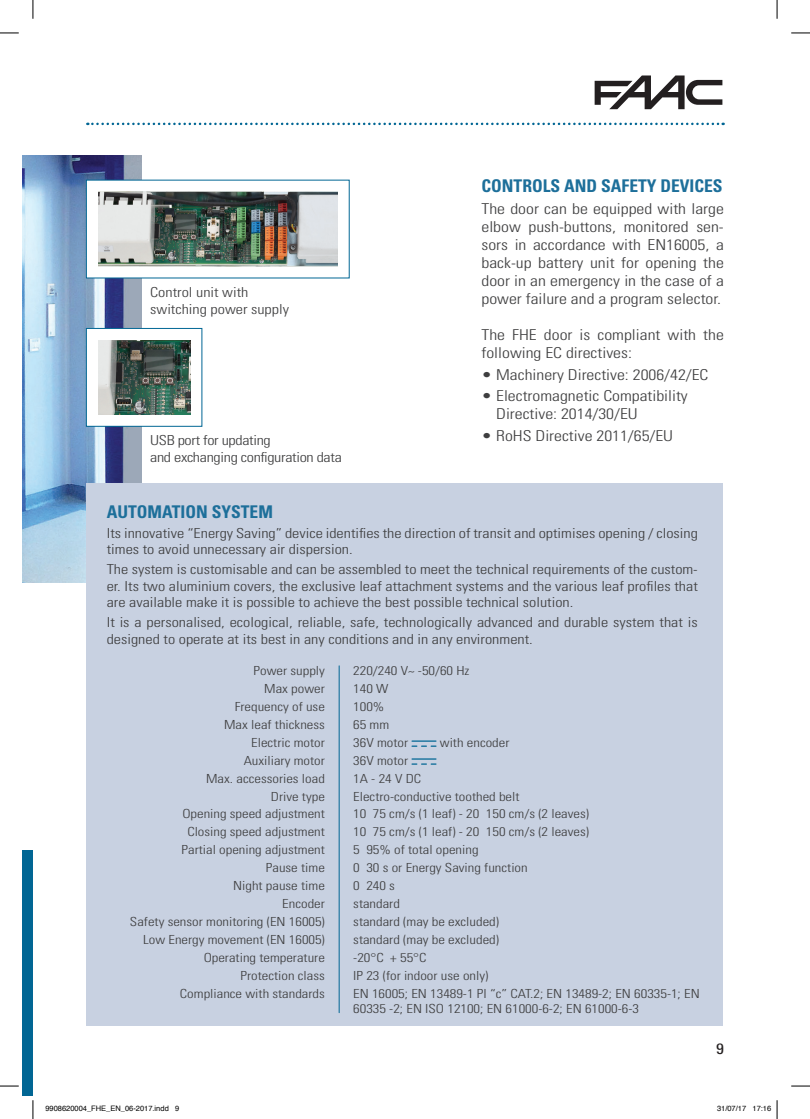
<style>
.page{position:relative;width:810px;height:1119px;background:#fff}
.page>*{position:absolute;margin:0;border:0;box-sizing:border-box;transform-origin:0 0}
.t1{font:700 condensed 17.5px "Univers LT Std";color:#1d6f9a}
.t2{font:300 condensed 15px/18px "Univers LT Std";color:#3e3e3f;scale:1.18 1}
.t3{font:condensed 15px "Univers LT Std";color:#231f20;scale:1.18 1}
.t4{font:300 condensed 13.75px/16.5px "Univers LT Std";color:#3e3e3f;scale:1.18 1}
.t5{font:300 condensed 13.75px/16.5px "Univers LT Std";letter-spacing:-.02em;color:#3e3e3f;scale:1.18 1}
.t6{font:300 condensed 12.5px/15px "Univers LT Std";color:#3e3e3f;scale:1.18 1}
.t7{font:7.5px "Helvetica";color:#000}
</style>
<div class="page">
<img style="left:22px;top:155px;width:119px;height:427px">
<div style="left:86px;top:483px;width:636px;height:542px;background:#c8d1e1"></div>
<div style="left:22px;top:850px;width:11px;height:245px;background:#016694"></div>
<svg style="left:412px;top:740px;width:24px;height:6px"></svg>
<svg style="left:412px;top:758px;width:24px;height:6px"></svg>
<hr style="left:339px;top:665px;width:1px;height:347px;background:#016694">
<svg style="left:87px;top:123px;width:637px;height:2px"></svg>
<div style="left:86px;top:180px;width:263px;height:98px;background:#fff"></div>
<img style="left:98px;top:192px;width:240px;height:74px">
<div style="left:86px;top:328px;width:116px;height:98px;background:#fff"></div>
<img style="left:98px;top:340px;width:92px;height:74px">
<div style="left:86px;top:328px;width:116px;height:98px;border:1px solid #016694"></div>
<svg style="left:595px;top:75px;width:127px;height:34px"></svg>
<svg style="left:0;top:32px;width:19px;height:2px"></svg>
<svg style="left:791px;top:32px;width:19px;height:2px"></svg>
<svg style="left:0;top:1085px;width:19px;height:1px"></svg>
<svg style="left:791px;top:1085px;width:19px;height:1px"></svg>
<svg style="left:32px;top:0;width:2px;height:19px"></svg>
<svg style="left:32px;top:1100px;width:2px;height:18px"></svg>
<svg style="left:776px;top:0;width:2px;height:19px"></svg>
<svg style="left:776px;top:1100px;width:2px;height:18px"></svg>
<p class="t4" style="left:150px;top:284px;width:119px">Control unit with switching power supply</p>
<p class="t5" style="left:150px;top:432px;width:164px">USB port for updating<br>and exchanging configuration data</p>
<h1 class="t1" style="left:482px;top:175px;width:243px">CONTROLS AND SAFETY DEVICES</h1>
<p class="t2" style="left:482px;top:200px;width:207px;text-align:justify">The door can be equipped with large elbow push-buttons, monitored sen&shy;sors in accordance with EN16005, a back-up battery unit for opening the door in an emergency in the case of a power failure and a program selector.</p>
<p class="t2" style="left:482px;top:326px;width:207px">The FHE door is compliant with the following EC directives:</p>
<p class="t2" style="left:482px;top:365px;width:194px">• Machinery Directive: 2006/42/EC</p>
<p class="t2" style="left:496px;top:387px;width:164px;text-indent:-15px">• Electromagnetic Compatibility<br>Directive: 2014/30/EU</p>
<p class="t2" style="left:482px;top:426px;width:164px">• RoHS Directive 2011/65/EU</p>
<h1 class="t1" style="left:107px;top:500px;width:168px">AUTOMATION SYSTEM</h1>
<p class="t4" style="left:107px;top:524px;width:502px">Its innovative “Energy Saving” device identifies the direction of transit and optimises opening / closing times to avoid unnecessary air dispersion.</p>
<p class="t4" style="left:107px;top:561px;width:502px;text-align:justify">The system is customisable and can be assembled to meet the technical requirements of the custom&shy;er. Its two aluminium covers, the exclusive leaf attachment systems and the various leaf profiles that are available make it is possible to achieve the best possible technical solution.</p>
<p class="t4" style="left:107px;top:614px;width:502px">It is a personalised, ecological, reliable, safe, technologically advanced and durable system that is designed to operate at its best in any conditions and in any environment.</p>
<p class="t6" style="left:254px;top:663px;width:62px">Power supply</p>
<p class="t6" style="left:353px;top:663px;width:100px">220/240 V~ -50/60 Hz</p>
<p class="t6" style="left:264px;top:681px;width:53px">Max power</p>
<p class="t6" style="left:353px;top:681px;width:31px">140 W</p>
<p class="t6" style="left:235px;top:699px;width:78px">Frequency of use</p>
<p class="t6" style="left:353px;top:699px;width:28px">100%</p>
<p class="t6" style="left:224px;top:716px;width:87px">Max leaf thickness</p>
<p class="t6" style="left:353px;top:716px;width:32px">65 mm</p>
<p class="t6" style="left:251px;top:734px;width:64px">Electric motor</p>
<p class="t6" style="left:353px;top:734px;width:48px">36V motor</p>
<p class="t6" style="left:440px;top:734px;width:61px">with encoder</p>
<p class="t6" style="left:244px;top:752px;width:70px">Auxiliary motor</p>
<p class="t6" style="left:353px;top:752px;width:48px">36V motor</p>
<p class="t6" style="left:206px;top:770px;width:102px">Max. accessories load</p>
<p class="t6" style="left:353px;top:770px;width:59px">1A - 24 V DC</p>
<p class="t6" style="left:271px;top:788px;width:47px">Drive type</p>
<p class="t6" style="left:353px;top:788px;width:142px">Electro-conductive toothed belt</p>
<p class="t6" style="left:182px;top:806px;width:122px">Opening speed adjustment</p>
<p class="t6" style="left:353px;top:806px;width:201px">10 75 cm/s (1 leaf) - 20 150 cm/s (2 leaves)</p>
<p class="t6" style="left:187px;top:824px;width:118px">Closing speed adjustment</p>
<p class="t6" style="left:353px;top:824px;width:201px">10 75 cm/s (1 leaf) - 20 150 cm/s (2 leaves)</p>
<p class="t6" style="left:182px;top:842px;width:123px">Partial opening adjustment</p>
<p class="t6" style="left:353px;top:842px;width:108px">5 95% of total opening</p>
<p class="t6" style="left:266px;top:860px;width:51px">Pause time</p>
<p class="t6" style="left:353px;top:860px;width:149px">0 30 s or Energy Saving function</p>
<p class="t6" style="left:233px;top:878px;width:79px">Night pause time</p>
<p class="t6" style="left:353px;top:878px;width:37px">0 240 s</p>
<p class="t6" style="left:282px;top:896px;width:38px">Encoder</p>
<p class="t6" style="left:353px;top:896px;width:41px">standard</p>
<p class="t6" style="left:130px;top:913px;width:167px">Safety sensor monitoring (EN 16005)</p>
<p class="t6" style="left:353px;top:913px;width:125px">standard (may be excluded)</p>
<p class="t6" style="left:143px;top:931px;width:156px">Low Energy movement (EN 16005)</p>
<p class="t6" style="left:353px;top:931px;width:125px">standard (may be excluded)</p>
<p class="t6" style="left:204px;top:949px;width:104px">Operating temperature</p>
<p class="t6" style="left:353px;top:949px;width:64px">-20°C + 55°C</p>
<p class="t6" style="left:241px;top:967px;width:73px">Protection class</p>
<p class="t6" style="left:353px;top:967px;width:116px">IP 23 (for indoor use only)</p>
<p class="t6" style="left:180px;top:985px;width:124px">Compliance with standards</p>
<p class="t6" style="left:353px;top:985px;width:295px">EN 16005; EN 13489-1 PI “c” CAT.2; EN 13489-2; EN 60335-1; EN<br>60335 -2; EN ISO 12100; EN 61000-6-2; EN 61000-6-3</p>
<p class="t3" style="left:716px;top:1039px;width:8px">9</p>
<p class="t7" style="left:45px;top:1102px;width:135px">9908620004_FHE_EN_06-2017.indd 9</p>
<p class="t7" style="left:717px;top:1102px;width:56px">31/07/17 17:16</p>
</div>
